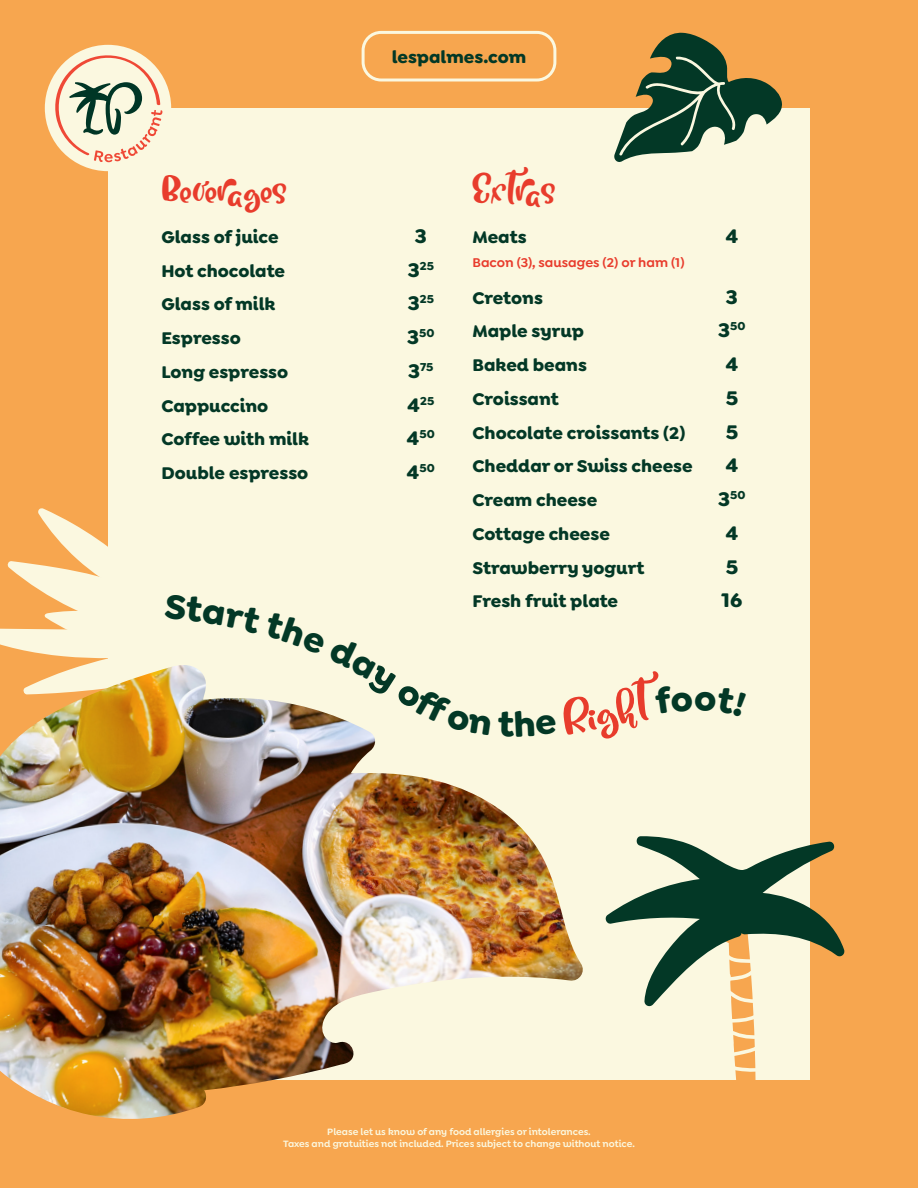
<style>
.page{position:relative;width:918px;height:1188px;background:#f7a64f}
.page>*{position:absolute;margin:0;border:0;box-sizing:border-box;transform-origin:0 0}
.Grand_titre{font:36px "Tropical";color:#e83c2c}
.Prix{font:700 21px "Goldplay Alt";color:#033826}
.Titre_plat{font:700 18px "Goldplay Alt";color:#033826}
.Description{font:600 13.5px "Goldplay Alt";color:#e83c2c}
.Prix-2{font:700 12.3px "Goldplay Alt";color:#033826}
.t1{font:600 9.75px/12px "Goldplay Alt";color:#fbf8e0;text-align:center}
.s1{font-size:21px}
</style>
<div class="page">
<div style="left:108px;top:108px;width:702px;height:972px;background:#fbf8e0"></div>
<div style="left:45px;top:45px;width:126px;height:126px;background:#fbf8e0;border-radius:50%"></div>
<svg style="left:54px;top:54px;width:108px;height:108px"></svg>
<svg style="left:614px;top:32px;width:168px;height:130px"></svg>
<div style="left:362px;top:31px;width:194px;height:51px;border:3px solid #fbf8e0;border-radius:18px"></div>
<img style="left:0;top:771px;width:583px;height:348px">
<svg style="left:605px;top:836px;width:240px;height:244px"></svg>
<svg style="left:0;top:508px;width:376px;height:263px"></svg>
<p class="Titre_plat" style="left:392px;top:45px;width:136px">lespalmes.com</p>
<p class="Grand_titre" style="left:161px;top:168px;width:126px">Beverages</p>
<p class="Titre_plat" style="left:161px;top:225px;width:119px">Glass of juice</p>
<p class="Prix" style="left:415px;top:222px;width:13px">3</p>
<p class="Titre_plat" style="left:161px;top:259px;width:125px">Hot chocolate</p>
<p class="Prix-2" style="left:408px;top:257px;width:28px"><span class="s1">3</span>25</p>
<p class="Titre_plat" style="left:161px;top:293px;width:116px">Glass of milk</p>
<p class="Prix-2" style="left:408px;top:291px;width:28px"><span class="s1">3</span>25</p>
<p class="Titre_plat" style="left:161px;top:326px;width:81px">Espresso</p>
<p class="Prix-2" style="left:407px;top:325px;width:29px"><span class="s1">3</span>50</p>
<p class="Titre_plat" style="left:161px;top:360px;width:128px">Long espresso</p>
<p class="Prix-2" style="left:408px;top:359px;width:27px"><span class="s1">3</span>75</p>
<p class="Titre_plat" style="left:161px;top:394px;width:108px">Cappuccino</p>
<p class="Prix-2" style="left:408px;top:392px;width:28px"><span class="s1">4</span>25</p>
<p class="Titre_plat" style="left:161px;top:428px;width:149px">Coffee with milk</p>
<p class="Prix-2" style="left:407px;top:426px;width:29px"><span class="s1">4</span>50</p>
<p class="Titre_plat" style="left:161px;top:461px;width:148px">Double espresso</p>
<p class="Prix-2" style="left:407px;top:460px;width:29px"><span class="s1">4</span>50</p>
<p class="Grand_titre" style="left:472px;top:168px;width:84px">Extras</p>
<p class="Titre_plat" style="left:472px;top:225px;width:56px">Meats</p>
<p class="Prix" style="left:726px;top:222px;width:14px">4</p>
<p class="Description" style="left:472px;top:254px;width:214px">Bacon (3), sausages (2) or ham (1)</p>
<p class="Titre_plat" style="left:472px;top:286px;width:72px">Cretons</p>
<p class="Prix" style="left:726px;top:283px;width:13px">3</p>
<p class="Titre_plat" style="left:472px;top:320px;width:113px">Maple syrup</p>
<p class="Prix-2" style="left:718px;top:318px;width:29px"><span class="s1">3</span>50</p>
<p class="Titre_plat" style="left:472px;top:353px;width:116px">Baked beans</p>
<p class="Prix" style="left:726px;top:350px;width:14px">4</p>
<p class="Titre_plat" style="left:472px;top:387px;width:88px">Croissant</p>
<p class="Prix" style="left:726px;top:384px;width:14px">5</p>
<p class="Titre_plat" style="left:472px;top:421px;width:214px">Chocolate croissants (2)</p>
<p class="Prix" style="left:726px;top:418px;width:14px">5</p>
<p class="Titre_plat" style="left:472px;top:455px;width:222px">Cheddar or Swiss cheese</p>
<p class="Prix" style="left:726px;top:452px;width:14px">4</p>
<p class="Titre_plat" style="left:472px;top:488px;width:126px">Cream cheese</p>
<p class="Prix-2" style="left:718px;top:487px;width:29px"><span class="s1">3</span>50</p>
<p class="Titre_plat" style="left:472px;top:522px;width:139px">Cottage cheese</p>
<p class="Prix" style="left:726px;top:519px;width:14px">4</p>
<p class="Titre_plat" style="left:472px;top:556px;width:174px">Strawberry yogurt</p>
<p class="Prix" style="left:726px;top:553px;width:14px">5</p>
<p class="Titre_plat" style="left:472px;top:590px;width:147px">Fresh fruit plate</p>
<p class="Prix" style="left:722px;top:587px;width:22px">16</p>
<p class="t1" style="left:283px;top:1126px;width:353px">Please let us know of any food allergies or intolerances.<br>Taxes and gratuities not included. Prices subject to change without notice.</p>
</div>
